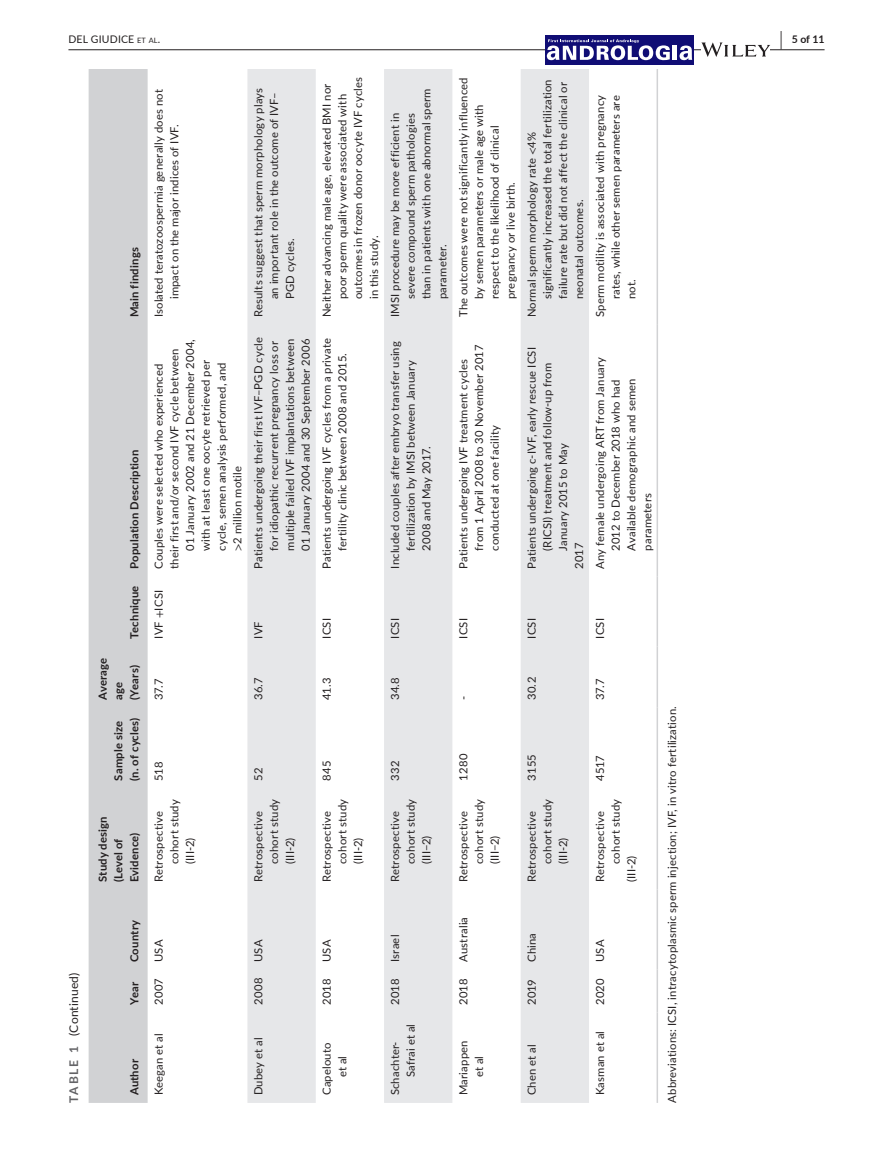
<style>
.page{position:relative;width:893px;height:1174px;background:#fff}
.page>*{position:absolute;margin:0;border:0;box-sizing:border-box;transform-origin:0 0}
.t1{font:12px "Lato";letter-spacing:.015em;color:#231f20}
.t2{font:11.25px/15.8px "Lato";letter-spacing:.015em;color:#231f20}
.t3{font:700 11.25px/15.8px "Lato";letter-spacing:.015em;color:#231f20}
.t4{font:10.5px "Lato";letter-spacing:.02em;color:#231f20}
.t5{font:700 10.5px "Lato";color:#231f20}
.s1{font-size:7.35px}
.s2{font-size:19.5px}
.s3{font-weight:700;color:#636366}
.s4{font-family:"STIX"}
</style>
<div class="page">
<hr style="left:68px;top:49px;width:756px;height:1px;background:#231f20">
<div style="left:545px;top:35px;width:149px;height:30px;background:#100d75"></div>
<svg style="left:547px;top:39px;width:123px;height:21px"></svg>
<hr style="left:673px;top:46px;width:4px;height:14px;background:#fff">
<svg style="left:679px;top:46px;width:13px;height:14px"></svg>
<svg style="left:701px;top:42px;width:69px;height:15px"></svg>
<div style="left:89px;top:69px;width:59px;height:1033px;background:#d1d2d4"></div>
<svg style="left:247px;top:69px;width:342px;height:1033px;fill:#e6e7e9"></svg>
<hr style="left:657px;top:1012px;width:1px;height:90px;background:#d1d2d4">
<hr style="left:657px;top:969px;width:1px;height:43px;background:#d1d2d4">
<hr style="left:657px;top:889px;width:1px;height:80px;background:#d1d2d4">
<hr style="left:657px;top:788px;width:1px;height:101px;background:#d1d2d4">
<hr style="left:657px;top:707px;width:1px;height:81px;background:#d1d2d4">
<hr style="left:657px;top:646px;width:1px;height:61px;background:#d1d2d4">
<hr style="left:657px;top:576px;width:1px;height:70px;background:#d1d2d4">
<hr style="left:657px;top:325px;width:1px;height:251px;background:#d1d2d4">
<hr style="left:657px;top:69px;width:1px;height:256px;background:#d1d2d4">
<p class="t4" style="left:68px;top:31px;width:93px">DEL GIUDICE <span class="s1">et al</span>.</p>
<p class="t5" style="left:780px;top:31px;width:46px"><span class="s2">|</span> 5 of 11</p>
<p class="t1" style="left:65px;top:1102px;width:132px;rotate:-90deg"><span class="s3">TABLE 1</span> (Continued)</p>
<p class="t3" style="left:126px;top:317px;width:72px;rotate:-90deg">Main findings</p>
<p class="t3" style="left:126px;top:569px;width:120px;rotate:-90deg">Population Description</p>
<p class="t3" style="left:126px;top:639px;width:55px;rotate:-90deg">Technique</p>
<p class="t3" style="left:94px;top:700px;width:44px;rotate:-90deg">Average age (Years)</p>
<p class="t3" style="left:110px;top:780px;width:64px;rotate:-90deg">Sample size (n. of cycles)</p>
<p class="t3" style="left:94px;top:882px;width:67px;rotate:-90deg">Study design (Level of<br>Evidence)</p>
<p class="t2" style="left:150px;top:299px;width:212px;text-indent:-18px;rotate:-90deg">Isolated teratozoospermia generally does not impact on the major indices of IVF.</p>
<p class="t2" style="left:166px;top:569px;width:221px;rotate:-90deg">their first and/or second IVF cycle between</p>
<p class="t2" style="left:182px;top:551px;width:213px;rotate:-90deg">01 January 2002 and 21 December 2004,</p>
<p class="t2" style="left:197px;top:551px;width:192px;rotate:-90deg">with at least one oocyte retrieved per</p>
<p class="t2" style="left:213px;top:551px;width:190px;rotate:-90deg">cycle, semen analysis performed, and</p>
<p class="t2" style="left:150px;top:569px;width:206px;rotate:-90deg">Couples were selected who experienced</p>
<p class="t2" style="left:229px;top:551px;width:86px;rotate:-90deg"><span class="s4">&gt;</span>2 million motile</p>
<p class="t2" style="left:150px;top:639px;width:50px;rotate:-90deg">IVF <span class="s4">+</span>ICSI</p>
<p class="t2" style="left:250px;top:299px;width:213px;text-indent:-18px;rotate:-90deg">Results suggest that sperm morphology plays an important role in the outcome of IVF–<br>PGD cycles.</p>
<p class="t2" style="left:250px;top:551px;width:215px;text-indent:-18px;rotate:-90deg">Patients undergoing their first IVF–PGD cycle for idiopathic recurrent pregnancy loss or multiple failed IVF implantations between 01 January 2004 and 30 September 2006</p>
<p class="t2" style="left:318px;top:299px;width:224px;text-indent:-18px;rotate:-90deg">Neither advancing male age, elevated BMI nor poor sperm quality were associated with outcomes in frozen donor oocyte IVF cycles in this study.</p>
<p class="t2" style="left:318px;top:569px;width:232px;text-align:center;rotate:-90deg">Patients undergoing IVF cycles from a private fertility clinic between 2008 and 2015.</p>
<p class="t2" style="left:387px;top:299px;width:212px;text-indent:-18px;rotate:-90deg">IMSI procedure may be more efficient in severe compound sperm pathologies than in patients with one abnormal sperm parameter.</p>
<p class="t2" style="left:387px;top:551px;width:211px;text-indent:-18px;rotate:-90deg">Included couples after embryo transfer using fertilization by IMSI between January<br>2008 and May 2017.</p>
<p class="t2" style="left:455px;top:299px;width:223px;text-indent:-18px;rotate:-90deg">The outcomes were not significantly influenced by semen parameters or male age with respect to the likelihood of clinical pregnancy or live birth.</p>
<p class="t2" style="left:523px;top:299px;width:221px;text-indent:-18px;rotate:-90deg">Normal sperm morphology rate <span class="s4">&lt;</span>4% significantly increased the total fertilization failure rate but did not affect the clinical or neonatal outcomes.</p>
<p class="t2" style="left:455px;top:551px;width:207px;text-indent:-18px;rotate:-90deg">Patients undergoing IVF treatment cycles from 1 April 2008 to 30 November 2017 conducted at one facility</p>
<p class="t2" style="left:523px;top:569px;width:223px;rotate:-90deg">Patients undergoing c-IVF, early rescue ICSI</p>
<p class="t2" style="left:539px;top:551px;width:189px;rotate:-90deg">(RICSI) treatment and follow-up from</p>
<p class="t2" style="left:555px;top:551px;width:109px;rotate:-90deg">January 2015 to May</p>
<p class="t2" style="left:571px;top:569px;width:28px;rotate:-90deg">2017</p>
<p class="t2" style="left:250px;top:639px;width:19px;rotate:-90deg">IVF</p>
<p class="t2" style="left:318px;top:639px;width:22px;rotate:-90deg">ICSI</p>
<p class="t2" style="left:387px;top:639px;width:22px;rotate:-90deg">ICSI</p>
<p class="t2" style="left:455px;top:639px;width:22px;rotate:-90deg">ICSI</p>
<p class="t2" style="left:523px;top:639px;width:22px;rotate:-90deg">ICSI</p>
<p class="t2" style="left:592px;top:299px;width:206px;text-align:justify;text-indent:-18px;rotate:-90deg">Sperm motility is associated with pregnancy rates, while other semen parameters are not.</p>
<p class="t2" style="left:592px;top:551px;width:195px;text-indent:-18px;rotate:-90deg">Any female undergoing ART from January<br>2012 to December 2018 who had<br>Available demographic and semen parameters</p>
<p class="t2" style="left:592px;top:639px;width:22px;rotate:-90deg">ICSI</p>
<p class="t2" style="left:150px;top:700px;width:23px;rotate:-90deg">37.7</p>
<p class="t2" style="left:250px;top:700px;width:24px;rotate:-90deg">36.7</p>
<p class="t2" style="left:318px;top:700px;width:24px;rotate:-90deg">41.3</p>
<p class="t2" style="left:387px;top:700px;width:25px;rotate:-90deg">34.8</p>
<p class="t2" style="left:455px;top:700px;width:6px;rotate:-90deg">-</p>
<p class="t2" style="left:523px;top:700px;width:25px;rotate:-90deg">30.2</p>
<p class="t2" style="left:592px;top:700px;width:23px;rotate:-90deg">37.7</p>
<p class="t2" style="left:150px;top:780px;width:20px;rotate:-90deg">518</p>
<p class="t2" style="left:150px;top:864px;width:66px;text-indent:-18px;rotate:-90deg">Retrospective cohort study (III-2)</p>
<p class="t2" style="left:250px;top:780px;width:14px;rotate:-90deg">52</p>
<p class="t2" style="left:250px;top:864px;width:66px;text-indent:-18px;rotate:-90deg">Retrospective cohort study (III-2)</p>
<p class="t2" style="left:318px;top:780px;width:21px;rotate:-90deg">845</p>
<p class="t2" style="left:318px;top:864px;width:66px;text-indent:-18px;rotate:-90deg">Retrospective cohort study (III-2)</p>
<p class="t2" style="left:387px;top:780px;width:21px;rotate:-90deg">332</p>
<p class="t2" style="left:387px;top:864px;width:66px;text-indent:-18px;rotate:-90deg">Retrospective cohort study (III−2)</p>
<p class="t2" style="left:455px;top:780px;width:28px;rotate:-90deg">1280</p>
<p class="t2" style="left:455px;top:864px;width:66px;text-indent:-18px;rotate:-90deg">Retrospective cohort study (III−2)</p>
<p class="t2" style="left:523px;top:780px;width:27px;rotate:-90deg">3155</p>
<p class="t2" style="left:523px;top:864px;width:66px;text-indent:-18px;rotate:-90deg">Retrospective cohort study (III-2)</p>
<p class="t2" style="left:592px;top:780px;width:27px;rotate:-90deg">4517</p>
<p class="t2" style="left:607px;top:864px;width:66px;rotate:-90deg">cohort study</p>
<p class="t2" style="left:592px;top:882px;width:72px;rotate:-90deg">Retrospective</p>
<p class="t2" style="left:623px;top:882px;width:28px;rotate:-90deg">(III-2)</p>
<p class="t3" style="left:126px;top:962px;width:44px;rotate:-90deg">Country</p>
<p class="t3" style="left:126px;top:1005px;width:25px;rotate:-90deg">Year</p>
<p class="t3" style="left:126px;top:1095px;width:38px;rotate:-90deg">Author</p>
<p class="t2" style="left:150px;top:962px;width:24px;rotate:-90deg">USA</p>
<p class="t2" style="left:150px;top:1005px;width:28px;rotate:-90deg">2007</p>
<p class="t2" style="left:150px;top:1095px;width:64px;rotate:-90deg">Keegan et al</p>
<p class="t2" style="left:250px;top:962px;width:24px;rotate:-90deg">USA</p>
<p class="t2" style="left:318px;top:962px;width:24px;rotate:-90deg">USA</p>
<p class="t2" style="left:387px;top:962px;width:29px;rotate:-90deg">Israel</p>
<p class="t2" style="left:455px;top:962px;width:47px;rotate:-90deg">Australia</p>
<p class="t2" style="left:523px;top:962px;width:31px;rotate:-90deg">China</p>
<p class="t2" style="left:592px;top:962px;width:24px;rotate:-90deg">USA</p>
<p class="t2" style="left:250px;top:1005px;width:29px;rotate:-90deg">2008</p>
<p class="t2" style="left:318px;top:1005px;width:28px;rotate:-90deg">2018</p>
<p class="t2" style="left:387px;top:1005px;width:28px;rotate:-90deg">2018</p>
<p class="t2" style="left:455px;top:1005px;width:28px;rotate:-90deg">2018</p>
<p class="t2" style="left:523px;top:1005px;width:27px;rotate:-90deg">2019</p>
<p class="t2" style="left:592px;top:1005px;width:28px;rotate:-90deg">2020</p>
<p class="t2" style="left:250px;top:1095px;width:59px;rotate:-90deg">Dubey et al</p>
<p class="t2" style="left:318px;top:1095px;width:54px;text-align:center;rotate:-90deg">Capelouto et al</p>
<p class="t2" style="left:387px;top:1077px;width:55px;text-indent:-18px;rotate:-90deg">Schachter-<br>Safrai et al</p>
<p class="t2" style="left:455px;top:1095px;width:56px;text-align:center;rotate:-90deg">Mariappen et al</p>
<p class="t2" style="left:523px;top:1095px;width:52px;rotate:-90deg">Chen et al</p>
<p class="t2" style="left:592px;top:1095px;width:66px;rotate:-90deg">Kasman et al</p>
<p class="t2" style="left:664px;top:1102px;width:398px;rotate:-90deg">Abbreviations: ICSI, intracytoplasmic sperm injection; IVF, in vitro fertilization.</p>
</div>
